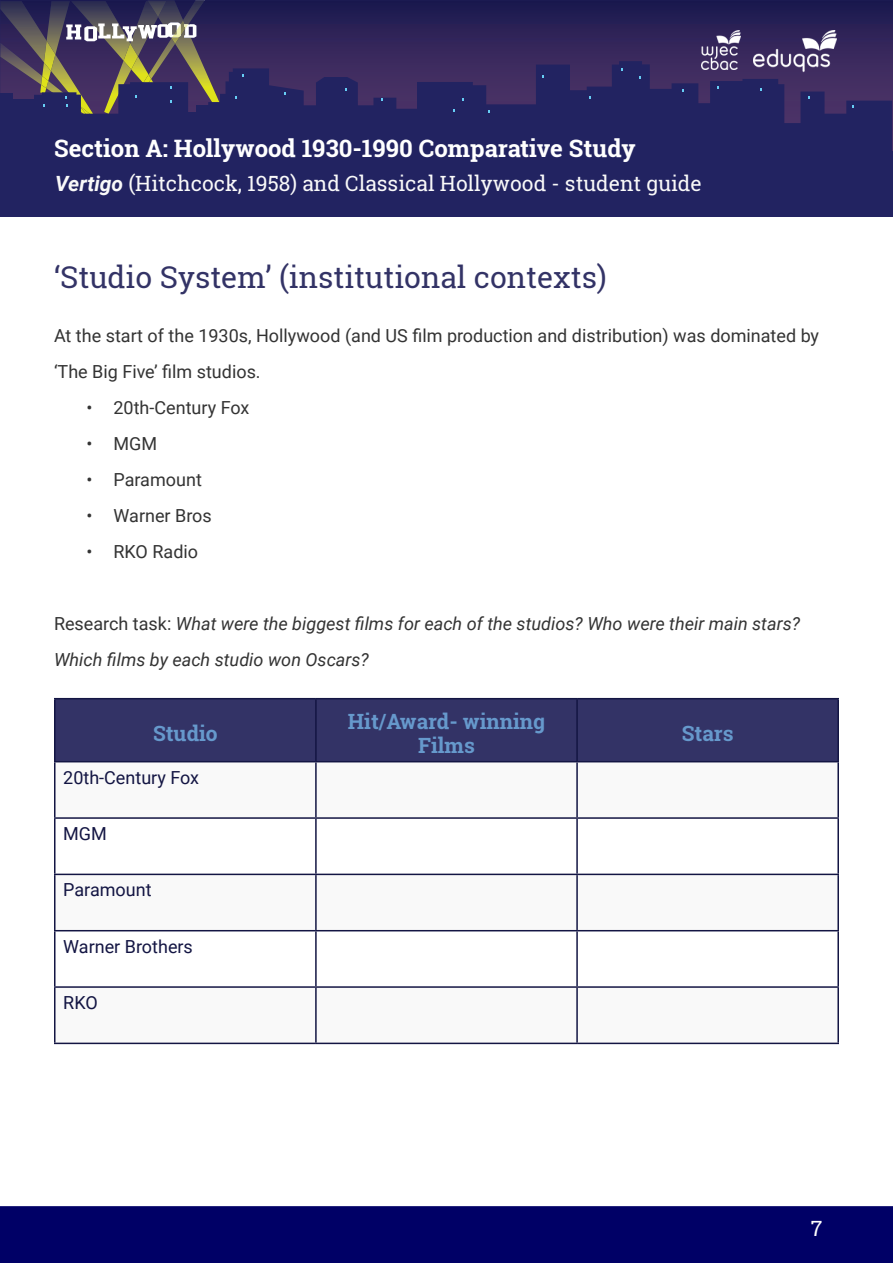
<style>
.page{position:relative;width:893px;height:1263px;background:#fff}
.page>*{position:absolute;margin:0;border:0;box-sizing:border-box;transform-origin:0 0}
.t1{font:30px "Roboto Slab";color:#336}
.t2{font:700 24px "Roboto Slab";color:#fff}
.t3{font:21px "Roboto Slab";color:#f9f9f9}
.table_header{font:700 21px/24px "Roboto Slab";color:#69c;text-align:center}
.t4{font:21px "Roboto Slab";color:#fff}
.Paragraph_text{font:18px/36px "Roboto";color:#333}
.Paragraph_text-2{font:italic 18px/36px "Roboto";color:#333}
.Table_body{font:18px "Roboto";color:#131543}
.s1{font-family:"Roboto";font-weight:700;font-style:italic}
.s2{font-style:normal}
</style>
<div class="page">
<svg style="left:0;top:0;width:893px;height:152px;background:#2a2055"></svg>
<img style="left:93px;top:1px;width:28px;height:60px">
<img style="left:205px;top:0;width:15px;height:61px">
<img style="left:0;top:1px;width:93px;height:42px">
<img style="left:44px;top:41px;width:11px;height:2px">
<img style="left:121px;top:0;width:84px;height:61px">
<img style="left:172px;top:20px;width:13px;height:24px">
<img style="left:0;top:43px;width:97px;height:18px">
<svg style="left:66px;top:22px;width:130px;height:19px"></svg>
<svg style="left:0;top:61px;width:892px;height:91px;background:#302b60"></svg>
<div style="left:0;top:152px;width:893px;height:65px;background:#222361"></div>
<div style="left:0;top:94px;width:13px;height:36px;background:#222361"></div>
<div style="left:13px;top:100px;width:27px;height:26px;background:#222361"></div>
<div style="left:183px;top:113px;width:27px;height:16px;background:#222361"></div>
<div style="left:196px;top:105px;width:28px;height:16px;background:#222361"></div>
<div style="left:0;top:1206px;width:893px;height:57px;background:#006"></div>
<img style="left:702px;top:30px;width:38px;height:39px">
<img style="left:753px;top:30px;width:83px;height:43px">
<div style="left:56px;top:699px;width:781px;height:62px;background:#336"></div>
<svg style="left:56px;top:762px;width:781px;height:281px"></svg>
<svg style="left:56px;top:819px;width:781px;height:167px"></svg>
<hr style="left:54px;top:698px;width:262px;height:1px;background:#131543">
<hr style="left:54px;top:699px;width:2px;height:62px;background:#131543">
<hr style="left:54px;top:761px;width:262px;height:1px;background:#131543">
<hr style="left:316px;top:698px;width:261px;height:1px;background:#131543">
<hr style="left:315px;top:699px;width:2px;height:62px;background:#131543">
<hr style="left:577px;top:698px;width:262px;height:1px;background:#131543">
<hr style="left:576px;top:699px;width:2px;height:62px;background:#131543">
<hr style="left:837px;top:699px;width:2px;height:62px;background:#131543">
<hr style="left:316px;top:761px;width:261px;height:1px;background:#131543">
<hr style="left:577px;top:761px;width:262px;height:1px;background:#131543">
<hr style="left:54px;top:762px;width:2px;height:55px;background:#131543">
<hr style="left:54px;top:817px;width:262px;height:2px;background:#131543">
<hr style="left:54px;top:819px;width:2px;height:55px;background:#131543">
<hr style="left:54px;top:874px;width:262px;height:1px;background:#131543">
<hr style="left:54px;top:875px;width:2px;height:55px;background:#131543">
<hr style="left:54px;top:930px;width:262px;height:1px;background:#131543">
<hr style="left:54px;top:931px;width:2px;height:55px;background:#131543">
<hr style="left:54px;top:986px;width:262px;height:2px;background:#131543">
<hr style="left:54px;top:988px;width:2px;height:55px;background:#131543">
<hr style="left:54px;top:1043px;width:262px;height:1px;background:#131543">
<hr style="left:315px;top:762px;width:2px;height:55px;background:#131543">
<hr style="left:576px;top:762px;width:2px;height:55px;background:#131543">
<hr style="left:837px;top:762px;width:2px;height:55px;background:#131543">
<hr style="left:316px;top:817px;width:261px;height:2px;background:#131543">
<hr style="left:315px;top:819px;width:2px;height:55px;background:#131543">
<hr style="left:577px;top:817px;width:262px;height:2px;background:#131543">
<hr style="left:576px;top:819px;width:2px;height:55px;background:#131543">
<hr style="left:837px;top:819px;width:2px;height:55px;background:#131543">
<hr style="left:316px;top:874px;width:261px;height:1px;background:#131543">
<hr style="left:315px;top:875px;width:2px;height:55px;background:#131543">
<hr style="left:577px;top:874px;width:262px;height:1px;background:#131543">
<hr style="left:576px;top:875px;width:2px;height:55px;background:#131543">
<hr style="left:837px;top:875px;width:2px;height:55px;background:#131543">
<hr style="left:316px;top:930px;width:261px;height:1px;background:#131543">
<hr style="left:315px;top:931px;width:2px;height:55px;background:#131543">
<hr style="left:577px;top:930px;width:262px;height:1px;background:#131543">
<hr style="left:576px;top:931px;width:2px;height:55px;background:#131543">
<hr style="left:837px;top:931px;width:2px;height:55px;background:#131543">
<hr style="left:316px;top:986px;width:261px;height:2px;background:#131543">
<hr style="left:315px;top:988px;width:2px;height:55px;background:#131543">
<hr style="left:577px;top:986px;width:262px;height:2px;background:#131543">
<hr style="left:576px;top:988px;width:2px;height:55px;background:#131543">
<hr style="left:837px;top:988px;width:2px;height:55px;background:#131543">
<hr style="left:316px;top:1043px;width:261px;height:1px;background:#131543">
<hr style="left:577px;top:1043px;width:262px;height:1px;background:#131543">
<h2 class="t2" style="left:54px;top:132px;width:583px">Section A: Hollywood 1930-1990 Comparative Study</h2>
<p class="t3" style="left:55px;top:169px;width:648px"><span class="s1">Vertigo</span> (Hitchcock, 1958) and Classical Hollywood - student guide</p>
<p class="t1" style="left:54px;top:257px;width:554px">‘Studio System’ (institutional contexts)</p>
<p class="Paragraph_text" style="left:54px;top:317px;width:767px">At the start of the 1930s, Hollywood (and US film production and distribution) was dominated by ‘The Big Five’ film studios.</p>
<p class="Paragraph_text" style="left:87px;top:389px;width:164px">• 20th-Century Fox</p>
<p class="Paragraph_text" style="left:87px;top:425px;width:72px">• MGM</p>
<p class="Paragraph_text" style="left:87px;top:461px;width:117px">• Paramount</p>
<p class="Paragraph_text" style="left:87px;top:497px;width:127px">• Warner Bros</p>
<p class="Paragraph_text" style="left:87px;top:533px;width:113px">• RKO Radio</p>
<p class="Paragraph_text-2" style="left:54px;top:605px;width:748px"><span class="s2">Research task:</span> What were the biggest films for each of the studios? Who were their main stars?<br>Which films by each studio won Oscars?</p>
<p class="table_header" style="left:153px;top:721px;width:66px">Studio</p>
<p class="Table_body" style="left:63px;top:765px;width:137px">20th-Century Fox</p>
<p class="Table_body" style="left:63px;top:821px;width:45px">MGM</p>
<p class="Table_body" style="left:63px;top:877px;width:90px">Paramount</p>
<p class="Table_body" style="left:63px;top:934px;width:131px">Warner Brothers</p>
<p class="Table_body" style="left:63px;top:990px;width:36px">RKO</p>
<p class="table_header" style="left:348px;top:709px;width:199px">Hit/Award- winning<br>Films</p>
<p class="table_header" style="left:682px;top:721px;width:53px">Stars</p>
<p class="t4" style="left:811px;top:1214px;width:13px">7</p>
</div>
